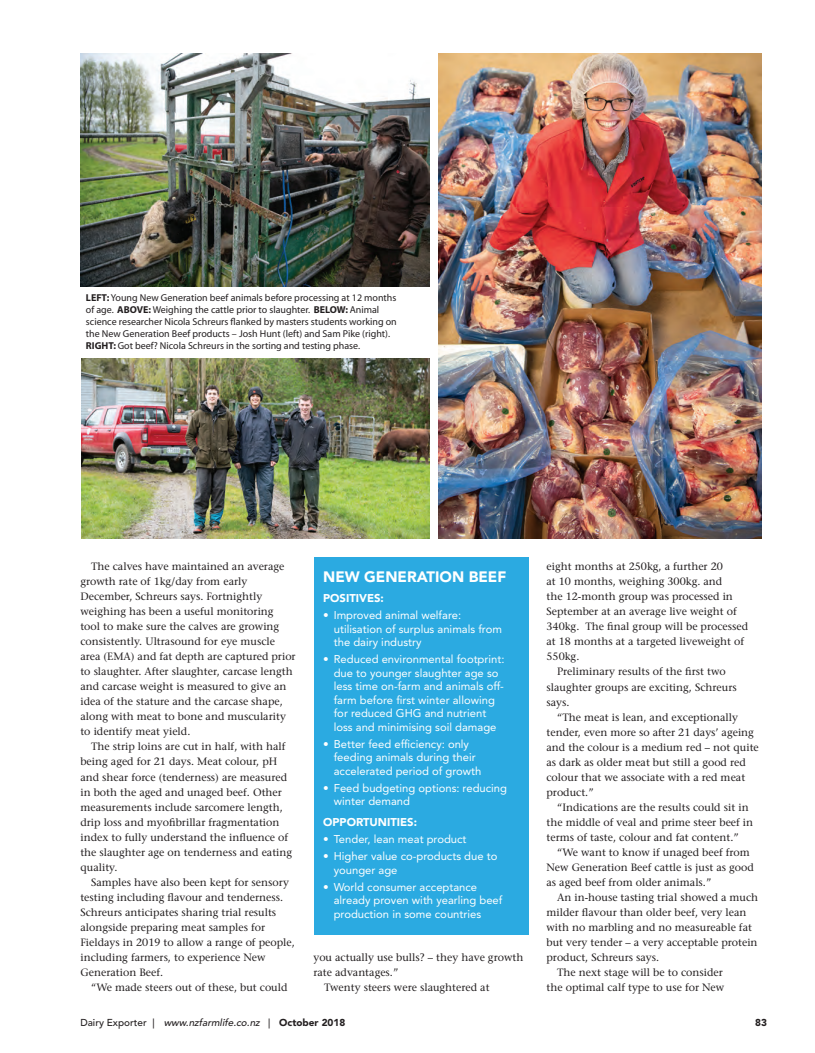
<style>
.page{position:relative;width:815px;height:1053px;background:#fff}
.page>*{position:absolute;margin:0;border:0;box-sizing:border-box;transform-origin:0 0}
.BODY2{font:900 15px "Avenir";color:#fff}
.t1{font:11.25px/13.5px "Avenir";color:#fff}
.BODY2-2{font:900 11.25px "Avenir";color:#fff}
.CW_TEXT{font:500 10.62px/15px "Stone Serif Std";color:#231f20}
.CW_TEXT-2{font:10px/12px "Myriad";color:#231f20}
.t2{font:italic 500 10px "Avenir";color:#231f20}
.t3{font:900 10px "Avenir";color:#231f20}
.s1{font-weight:700}
.s2{font-style:normal}
.s3{font-weight:900;font-style:normal}
</style>
<div class="page">
<img style="left:81px;top:359px;width:349px;height:179px">
<img style="left:81px;top:53px;width:349px;height:233px">
<img style="left:439px;top:53px;width:323px;height:485px">
<div style="left:314px;top:557px;width:215px;height:377px;background:#2baae1"></div>
<p class="CW_TEXT-2" style="left:86px;top:292px;width:312px"><span class="s1">LEFT:</span> Young New Generation beef animals before processing at 12 months of age. <span class="s1">ABOVE:</span> Weighing the cattle prior to slaughter. <span class="s1">BELOW:</span> Animal science researcher Nicola Schreurs flanked by masters students working on the New Generation Beef products – Josh Hunt (left) and Sam Pike (right).<br><span class="s1">RIGHT:</span> Got beef? Nicola Schreurs in the sorting and testing phase.</p>
<p class="CW_TEXT" style="left:80px;top:559px;width:217px;text-indent:11px">The calves have maintained an average growth rate of 1kg/day from early December, Schreurs says. Fortnightly weighing has been a useful monitoring tool to make sure the calves are growing consistently. Ultrasound for eye muscle area (EMA) and fat depth are captured prior to slaughter. After slaughter, carcase length and carcase weight is measured to give an idea of the stature and the carcase shape, along with meat to bone and muscularity to identify meat yield.</p>
<p class="CW_TEXT" style="left:80px;top:739px;width:213px;text-indent:11px">The strip loins are cut in half, with half being aged for 21 days. Meat colour, pH and shear force (tenderness) are measured in both the aged and unaged beef. Other measurements include sarcomere length, drip loss and myofibrillar fragmentation index to fully understand the influence of the slaughter age on tenderness and eating quality.</p>
<p class="CW_TEXT" style="left:80px;top:874px;width:216px;text-indent:11px">Samples have also been kept for sensory testing including flavour and tenderness.<br>Schreurs anticipates sharing trial results alongside preparing meat samples for Fieldays in 2019 to allow a range of people, including farmers, to experience New Generation Beef.</p>
<p class="CW_TEXT" style="left:91px;top:979px;width:198px">“We made steers out of these, but could</p>
<p class="BODY2" style="left:323px;top:567px;width:185px">NEW GENERATION BEEF</p>
<p class="BODY2-2" style="left:323px;top:591px;width:62px">POSITIVES:</p>
<p class="t1" style="left:334px;top:608px;width:170px;text-indent:-11px">• Improved animal welfare: utilisation of surplus animals from the dairy industry</p>
<p class="t1" style="left:334px;top:652px;width:172px;text-indent:-11px">• Reduced environmental footprint: due to younger slaughter age so less time on-farm and animals off&shy;farm before first winter allowing for reduced GHG and nutrient loss and minimising soil damage</p>
<p class="t1" style="left:334px;top:737px;width:149px;text-indent:-11px">• Better feed efficiency: only feeding animals during their accelerated period of growth</p>
<p class="t1" style="left:334px;top:781px;width:175px;text-indent:-11px">• Feed budgeting options: reducing winter demand</p>
<p class="BODY2-2" style="left:323px;top:815px;width:95px">OPPORTUNITIES:</p>
<p class="t1" style="left:323px;top:832px;width:145px">• Tender, lean meat product</p>
<p class="t1" style="left:334px;top:849px;width:165px;text-indent:-11px">• Higher value co-products due to younger age</p>
<p class="t1" style="left:334px;top:880px;width:170px;text-indent:-11px">• World consumer acceptance already proven with yearling beef production in some countries</p>
<p class="CW_TEXT" style="left:313px;top:949px;width:211px">you actually use bulls? – they have growth rate advantages.”</p>
<p class="CW_TEXT" style="left:324px;top:979px;width:167px">Twenty steers were slaughtered at</p>
<p class="CW_TEXT" style="left:546px;top:559px;width:203px">eight months at 250kg, a further 20<br>at 10 months, weighing 300kg. and<br>the 12-month group was processed in<br>September at an average live weight of<br>340kg. The final group will be processed at 18 months at a targeted liveweight of<br>550kg.</p>
<p class="CW_TEXT" style="left:546px;top:664px;width:192px;text-indent:11px">Preliminary results of the first two slaughter groups are exciting, Schreurs says.</p>
<p class="CW_TEXT" style="left:546px;top:709px;width:214px;text-indent:11px">“The meat is lean, and exceptionally tender, even more so after 21 days’ ageing and the colour is a medium red – not quite as dark as older meat but still a good red colour that we associate with a red meat product.”</p>
<p class="CW_TEXT" style="left:546px;top:799px;width:208px;text-indent:11px">“Indications are the results could sit in the middle of veal and prime steer beef in terms of taste, colour and fat content.”</p>
<p class="CW_TEXT" style="left:546px;top:844px;width:209px;text-indent:11px">“We want to know if unaged beef from<br>New Generation Beef cattle is just as good as aged beef from older animals.”</p>
<p class="CW_TEXT" style="left:546px;top:889px;width:213px;text-indent:11px">An in-house tasting trial showed a much milder flavour than older beef, very lean with no marbling and no measureable fat but very tender – a very acceptable protein product, Schreurs says.</p>
<p class="CW_TEXT" style="left:546px;top:964px;width:179px;text-align:right">The next stage will be to consider the optimal calf type to use for New</p>
<p class="t2" style="left:80px;top:1016px;width:266px"><span class="s2">Dairy Exporter |</span> www.nzfarmlife.co.nz <span class="s2">|</span> <span class="s3">October 2018</span></p>
<p class="t3" style="left:755px;top:1016px;width:13px">83</p>
</div>
